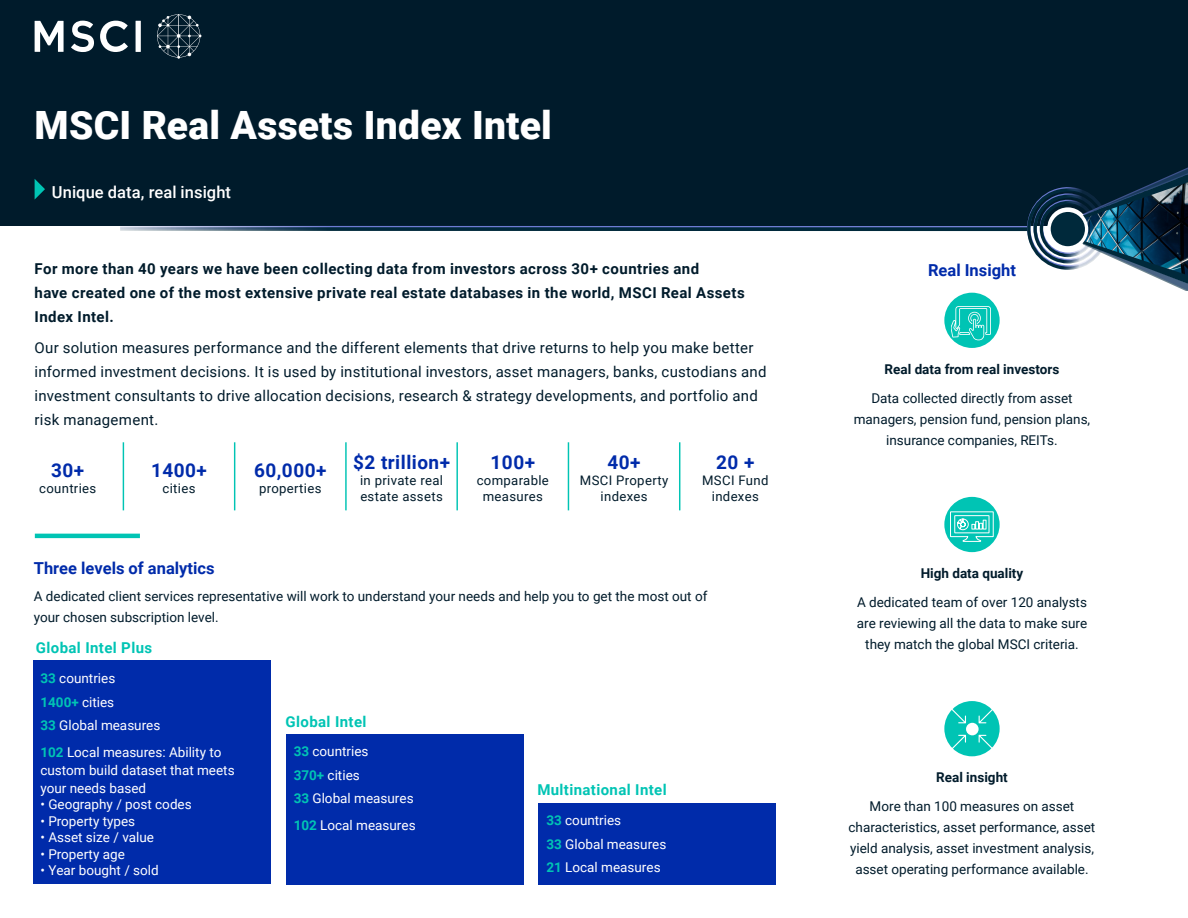
<style>
.page{position:relative;width:1188px;height:918px;background:#fff}
.page>*{position:absolute;margin:0;border:0;box-sizing:border-box;transform-origin:0 0}
.Headline{font:900 39px "Roboto";letter-spacing:.005em;color:#fff}
.Small_Title{font:700 19.05px "Roboto";letter-spacing:.025em;color:#002baa}
.Small_Title-2{font:700 16.5px "Roboto";color:#002baa}
.Headline-2{font:500 16.5px "Roboto";letter-spacing:.005em;color:#fff}
.Felsorolás{font:15px/24px "Roboto";letter-spacing:.015em;color:#001b2b}
.Felsorolás-2{font:700 15px/24px "Roboto";letter-spacing:.03em;color:#001b2b}
.Small_Title-3{font:700 15px "Roboto";letter-spacing:.025em;color:#00c4b4}
.Small_Title-4{font:13.5px/21px "Roboto";color:#001b2b;text-align:center}
.Small_Title-5{font:13.5px/18px "Roboto";color:#fff}
.Small_Title-6{font:700 13.5px "Roboto";color:#001b2b}
.Small_Title-7{font:13.2px/16px "Roboto";letter-spacing:.025em;color:#001b2b;text-align:center}
.s1{font-weight:700;color:#00c4b4}
</style>
<div class="page">
<div style="left:0;top:0;width:1188px;height:226px;background:#001b2b"></div>
<svg style="left:120px;top:226px;width:907px;height:1px"></svg>
<svg style="left:120px;top:227px;width:907px;height:4px;background:#1e4157"></svg>
<svg style="left:1032px;top:167px;width:156px;height:123px"></svg>
<div style="left:1049px;top:210px;width:38px;height:38px;background:#00293b;border-radius:50%"></div>
<div style="left:1047px;top:209px;width:41px;height:41px;border:3px solid #fff;border-radius:50%"></div>
<svg style="left:157px;top:14px;width:44px;height:45px"></svg>
<svg style="left:35px;top:21px;width:29px;height:31px"></svg>
<div style="left:136px;top:21px;width:5px;height:31px;background:#fff"></div>
<svg style="left:100px;top:21px;width:28px;height:31px"></svg>
<svg style="left:71px;top:21px;width:23px;height:31px"></svg>
<svg style="left:35px;top:179px;width:10px;height:20px"></svg>
<hr style="left:123px;top:442px;width:1px;height:68px;background:#00c4b4">
<hr style="left:345px;top:442px;width:2px;height:68px;background:#00c4b4">
<hr style="left:568px;top:442px;width:1px;height:68px;background:#00c4b4">
<hr style="left:234px;top:442px;width:1px;height:68px;background:#00c4b4">
<hr style="left:456px;top:442px;width:2px;height:68px;background:#00c4b4">
<hr style="left:679px;top:442px;width:1px;height:68px;background:#00c4b4">
<hr style="left:35px;top:534px;width:105px;height:4px;background:#00c4b4">
<div style="left:538px;top:803px;width:238px;height:81px;background:#002baa"></div>
<div style="left:286px;top:734px;width:238px;height:150px;background:#002baa"></div>
<div style="left:34px;top:661px;width:237px;height:223px;background:#002baa"></div>
<div style="left:944px;top:701px;width:56px;height:55px;background:#00c4b4;border-radius:50%"></div>
<div style="left:966px;top:723px;width:13px;height:12px;background:#fff;border-radius:50%"></div>
<svg style="left:979px;top:735px;width:14px;height:14px"></svg>
<svg style="left:979px;top:709px;width:14px;height:14px"></svg>
<svg style="left:952px;top:709px;width:14px;height:14px"></svg>
<svg style="left:952px;top:735px;width:14px;height:14px"></svg>
<div style="left:944px;top:497px;width:56px;height:55px;background:#00c4b4;border-radius:50%"></div>
<svg style="left:950px;top:511px;width:44px;height:31px"></svg>
<div style="left:944px;top:293px;width:56px;height:55px;background:#00c4b4;border-radius:50%"></div>
<svg style="left:952px;top:306px;width:39px;height:34px"></svg>
<p class="Headline" style="left:35px;top:98px;width:519px">MSCI Real Assets Index Intel</p>
<p class="Headline-2" style="left:52px;top:180px;width:181px">Unique data, real insight</p>
<p class="Felsorolás-2" style="left:35px;top:256px;width:712px">For more than 40 years we have been collecting data from investors across 30+ countries and<br>have created one of the most extensive private real estate databases in the world, MSCI Real Assets<br>Index Intel.</p>
<p class="Felsorolás" style="left:35px;top:335px;width:733px">Our solution measures performance and the different elements that drive returns to help you make better informed investment decisions. It is used by institutional investors, asset managers, banks, custodians and investment consultants to drive allocation decisions, research &amp; strategy developments, and portfolio and risk management.</p>
<p class="Small_Title" style="left:51px;top:457px;width:35px">30+</p>
<p class="Small_Title-7" style="left:39px;top:480px;width:59px">countries</p>
<p class="Small_Title" style="left:151px;top:457px;width:57px">1400+</p>
<p class="Small_Title-7" style="left:163px;top:480px;width:34px">cities</p>
<p class="Small_Title" style="left:254px;top:457px;width:74px">60,000+</p>
<p class="Small_Title-7" style="left:259px;top:480px;width:64px">properties</p>
<p class="Small_Title" style="left:353px;top:449px;width:98px">$2 trillion+</p>
<p class="Small_Title-7" style="left:360px;top:472px;width:85px;text-align:left">in private real estate assets</p>
<p class="Small_Title" style="left:491px;top:449px;width:46px">100+</p>
<p class="Small_Title-7" style="left:477px;top:472px;width:74px">comparable measures</p>
<p class="Small_Title" style="left:608px;top:449px;width:35px">40+</p>
<p class="Small_Title-7" style="left:580px;top:472px;width:90px">MSCI Property indexes</p>
<p class="Small_Title" style="left:716px;top:449px;width:40px">20 +</p>
<p class="Small_Title-7" style="left:702px;top:472px;width:68px">MSCI Fund indexes</p>
<p class="Small_Title-2" style="left:34px;top:557px;width:182px">Three levels of analytics</p>
<p class="Small_Title-4" style="left:34px;top:585px;width:675px;text-align:left">A dedicated client services representative will work to understand your needs and help you to get the most out of your chosen subscription level.</p>
<p class="Small_Title-3" style="left:36px;top:637px;width:118px">Global Intel Plus</p>
<p class="Small_Title-5" style="left:40px;top:669px;width:76px"><span class="s1">33</span> countries</p>
<p class="Small_Title-5" style="left:40px;top:692px;width:75px"><span class="s1">1400+</span> cities</p>
<p class="Small_Title-5" style="left:40px;top:716px;width:121px"><span class="s1">33</span> Global measures</p>
<p class="Small_Title-5" style="left:40px;top:742px;width:196px"><span class="s1">102</span> Local measures: Ability to custom build dataset that meets your needs based</p>
<p class="Small_Title-5" style="left:40px;top:795px;width:153px">• Geography / post codes</p>
<p class="Small_Title-5" style="left:40px;top:811px;width:96px">• Property types</p>
<p class="Small_Title-5" style="left:40px;top:828px;width:115px">• Asset size / value</p>
<p class="Small_Title-5" style="left:40px;top:844px;width:86px">• Property age</p>
<p class="Small_Title-5" style="left:40px;top:861px;width:120px">• Year bought / sold</p>
<p class="Small_Title-3" style="left:286px;top:711px;width:82px">Global Intel</p>
<p class="Small_Title-5" style="left:294px;top:742px;width:76px"><span class="s1">33</span> countries</p>
<p class="Small_Title-5" style="left:294px;top:766px;width:68px"><span class="s1">370+</span> cities</p>
<p class="Small_Title-5" style="left:294px;top:789px;width:121px"><span class="s1">33</span> Global measures</p>
<p class="Small_Title-5" style="left:294px;top:816px;width:124px"><span class="s1">102</span> Local measures</p>
<p class="Small_Title-3" style="left:537px;top:779px;width:131px">Multinational Intel</p>
<p class="Small_Title-5" style="left:546px;top:811px;width:76px"><span class="s1">33</span> countries</p>
<p class="Small_Title-5" style="left:546px;top:834px;width:121px"><span class="s1">33</span> Global measures</p>
<p class="Small_Title-5" style="left:546px;top:858px;width:116px"><span class="s1">21</span> Local measures</p>
<p class="Small_Title-2" style="left:928px;top:258px;width:89px">Real Insight</p>
<p class="Small_Title-6" style="left:885px;top:359px;width:176px">Real data from real investors</p>
<p class="Small_Title-4" style="left:854px;top:387px;width:238px">Data collected directly from asset managers, pension fund, pension plans, insurance companies, REITs.</p>
<p class="Small_Title-6" style="left:921px;top:564px;width:104px">High data quality</p>
<p class="Small_Title-4" style="left:857px;top:591px;width:232px">A dedicated team of over 120 analysts are reviewing all the data to make sure they match the global MSCI criteria.</p>
<p class="Small_Title-6" style="left:936px;top:768px;width:73px">Real insight</p>
<p class="Small_Title-4" style="left:849px;top:796px;width:248px">More than 100 measures on asset characteristics, asset performance, asset yield analysis, asset investment analysis, asset operating performance available.</p>
</div>
